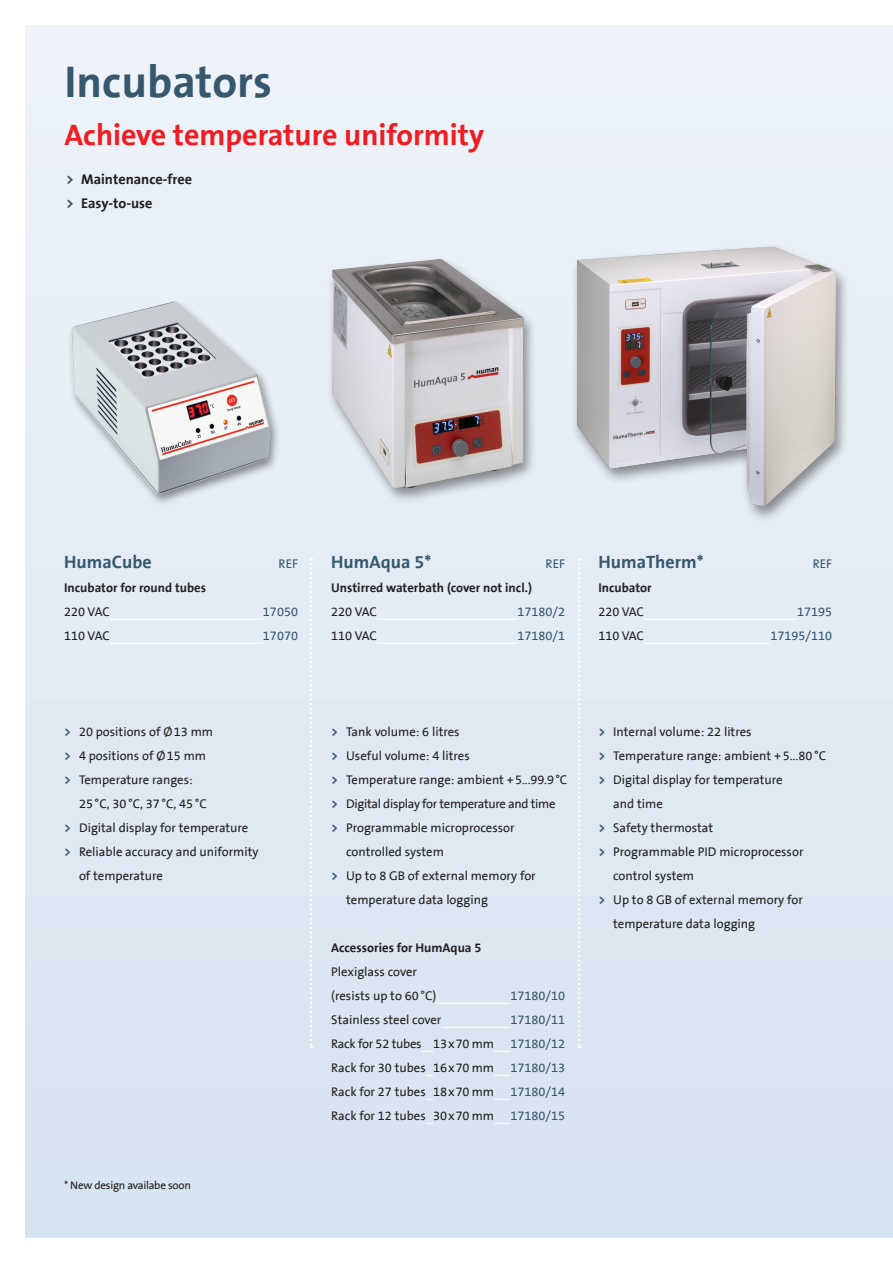
<style>
.page{position:relative;width:893px;height:1263px;background:#fff}
.page>*{position:absolute;margin:0;border:0;box-sizing:border-box;transform-origin:0 0}
.t1{font:700 45px "The Sans B7";color:#36576c}
.t2{font:700 30px "The Sans B7";color:#ee1d23}
.t3{font:700 18px "The Sans B7";color:#36576c}
.t4{font:700 14.25px/24px "The Sans B7";color:#231f20}
.t5{font:12.75px/24px "The Sans B5 Plain";color:#231f20}
.t6{font:12.75px "The Sans B5 Plain";color:#36576c}
.t7{font:700 12.75px "The Sans B7";color:#231f20}
.t8{font:12.75px "The Sans B5 Plain";letter-spacing:-.025em;color:#231f20}
.t9{font:12.75px "The Sans B5 Plain";letter-spacing:-.02em;color:#231f20}
.t10{font:11.25px "The Sans B5 Plain";letter-spacing:-.02em;color:#231f20}
.s1{color:#36576c}
.s2{font-family:"The Sans B7";font-weight:700;color:#36576c}
</style>
<div class="page">
<div style="left:26px;top:26px;width:867px;height:1211px;background:linear-gradient(to right,#e1ebf4,#e0eaf4)"></div>
<img style="left:538px;top:235px;width:355px;height:311px">
<img style="left:305px;top:226px;width:241px;height:288px">
<div style="left:66px;top:299px;width:215px;height:208px;background:#231f20;opacity:.5"></div>
<img style="left:71px;top:302px;width:198px;height:191px">
<hr style="left:110px;top:619px;width:153px;height:1px;background:#fff">
<hr style="left:110px;top:643px;width:153px;height:1px;background:#fff">
<hr style="left:377px;top:619px;width:140px;height:1px;background:#fff">
<hr style="left:377px;top:643px;width:140px;height:1px;background:#fff">
<hr style="left:436px;top:1003px;width:74px;height:1px;background:#fff">
<hr style="left:441px;top:1027px;width:69px;height:1px;background:#fff">
<svg style="left:421px;top:1051px;width:12px;height:1px"></svg>
<svg style="left:494px;top:1051px;width:16px;height:1px"></svg>
<svg style="left:494px;top:1075px;width:16px;height:1px"></svg>
<svg style="left:494px;top:1099px;width:16px;height:1px"></svg>
<svg style="left:494px;top:1123px;width:16px;height:1px"></svg>
<hr style="left:644px;top:619px;width:153px;height:1px;background:#fff">
<hr style="left:644px;top:643px;width:126px;height:1px;background:#fff">
<svg style="left:310px;top:558px;width:2px;height:490px"></svg>
<svg style="left:578px;top:558px;width:2px;height:490px"></svg>
<h1 class="t1" style="left:64px;top:58px;width:209px">Incubators</h1>
<h2 class="t2" style="left:64px;top:119px;width:421px">Achieve temperature uniformity</h2>
<p class="t4" style="left:66px;top:168px;width:128px"><span class="s1">&gt;</span> Maintenance-free <span class="s1">&gt;</span> Easy-to-use</p>
<h3 class="t3" style="left:64px;top:553px;width:89px">HumaCube</h3>
<p class="t6" style="left:278px;top:557px;width:21px">REF</p>
<p class="t7" style="left:64px;top:581px;width:143px">Incubator for round tubes</p>
<p class="t5" style="left:64px;top:600px;width:47px">220 VAC</p>
<p class="t6" style="left:263px;top:605px;width:37px">17050</p>
<p class="t5" style="left:64px;top:624px;width:47px">110 VAC</p>
<p class="t6" style="left:263px;top:629px;width:37px">17070</p>
<p class="t5" style="left:64px;top:720px;width:150px"><span class="s2">&gt;</span> 20 positions of Ø13 mm <span class="s2">&gt;</span> 4 positions of Ø15 mm <span class="s2">&gt;</span> Temperature ranges:</p>
<p class="t5" style="left:79px;top:792px;width:129px">25°C, 30°C, 37°C, 45°C</p>
<p class="t5" style="left:64px;top:816px;width:186px"><span class="s2">&gt;</span> Digital display for temperature</p>
<p class="t5" style="left:64px;top:840px;width:196px"><span class="s2">&gt;</span> Reliable accuracy and uniformity</p>
<p class="t5" style="left:79px;top:864px;width:85px">of temperature</p>
<p class="t10" style="left:64px;top:1179px;width:128px">* New design availabe soon</p>
<h3 class="t3" style="left:331px;top:553px;width:102px">HumAqua 5*</h3>
<p class="t6" style="left:546px;top:557px;width:21px">REF</p>
<p class="t7" style="left:331px;top:581px;width:202px">Unstirred waterbath (cover not incl.)</p>
<p class="t5" style="left:331px;top:600px;width:47px">220 VAC</p>
<p class="t6" style="left:517px;top:605px;width:49px">17180/2</p>
<p class="t5" style="left:331px;top:624px;width:47px">110 VAC</p>
<p class="t6" style="left:517px;top:629px;width:49px">17180/1</p>
<h3 class="t3" style="left:598px;top:553px;width:107px">HumaTherm*</h3>
<p class="t6" style="left:813px;top:557px;width:21px">REF</p>
<p class="t7" style="left:598px;top:581px;width:55px">Incubator</p>
<p class="t5" style="left:598px;top:600px;width:47px">220 VAC</p>
<p class="t6" style="left:797px;top:605px;width:37px">17195</p>
<p class="t5" style="left:598px;top:624px;width:47px">110 VAC</p>
<p class="t6" style="left:770px;top:629px;width:63px">17195/110</p>
<p class="t5" style="left:331px;top:720px;width:130px"><span class="s2">&gt;</span> Tank volume: 6 litres</p>
<p class="t5" style="left:331px;top:744px;width:140px"><span class="s2">&gt;</span> Useful volume: 4 litres</p>
<p class="t5" style="left:331px;top:768px;width:238px"><span class="s2">&gt;</span> Temperature range: ambient +5...99.9°C</p>
<p class="t8" style="left:331px;top:797px;width:226px"><span class="s2">&gt;</span> Digital display for temperature and time</p>
<p class="t5" style="left:331px;top:816px;width:185px"><span class="s2">&gt;</span> Programmable microprocessor</p>
<p class="t5" style="left:346px;top:840px;width:99px">controlled system</p>
<p class="t5" style="left:331px;top:864px;width:206px"><span class="s2">&gt;</span> Up to 8 GB of external memory for</p>
<p class="t5" style="left:346px;top:888px;width:143px">temperature data logging</p>
<p class="t7" style="left:331px;top:941px;width:152px">Accessories for HumAqua 5</p>
<p class="t5" style="left:331px;top:960px;width:107px">Plexiglass cover (resists up to 60°C)</p>
<p class="t6" style="left:510px;top:989px;width:56px">17180/10</p>
<p class="t5" style="left:331px;top:1008px;width:112px">Stainless steel cover</p>
<p class="t6" style="left:510px;top:1013px;width:56px">17180/11</p>
<p class="t9" style="left:331px;top:1037px;width:164px">Rack for 52 tubes 13x70 mm</p>
<p class="t6" style="left:510px;top:1037px;width:56px">17180/12</p>
<p class="t5" style="left:331px;top:1056px;width:164px">Rack for 30 tubes 16x70 mm</p>
<p class="t6" style="left:510px;top:1061px;width:56px">17180/13</p>
<p class="t5" style="left:331px;top:1080px;width:164px">Rack for 27 tubes 18x70 mm</p>
<p class="t6" style="left:510px;top:1085px;width:56px">17180/14</p>
<p class="t5" style="left:331px;top:1104px;width:164px">Rack for 12 tubes 30x70 mm</p>
<p class="t6" style="left:510px;top:1109px;width:56px">17180/15</p>
<p class="t5" style="left:598px;top:720px;width:155px"><span class="s2">&gt;</span> Internal volume: 22 litres</p>
<p class="t5" style="left:598px;top:744px;width:229px"><span class="s2">&gt;</span> Temperature range: ambient +5...80°C</p>
<p class="t5" style="left:598px;top:768px;width:186px"><span class="s2">&gt;</span> Digital display for temperature</p>
<p class="t5" style="left:613px;top:792px;width:51px">and time</p>
<p class="t5" style="left:598px;top:816px;width:116px"><span class="s2">&gt;</span> Safety thermostat</p>
<p class="t5" style="left:598px;top:840px;width:207px"><span class="s2">&gt;</span> Programmable PID microprocessor</p>
<p class="t5" style="left:613px;top:864px;width:82px">control system</p>
<p class="t5" style="left:598px;top:888px;width:206px"><span class="s2">&gt;</span> Up to 8 GB of external memory for</p>
<p class="t5" style="left:613px;top:912px;width:143px">temperature data logging</p>
</div>
